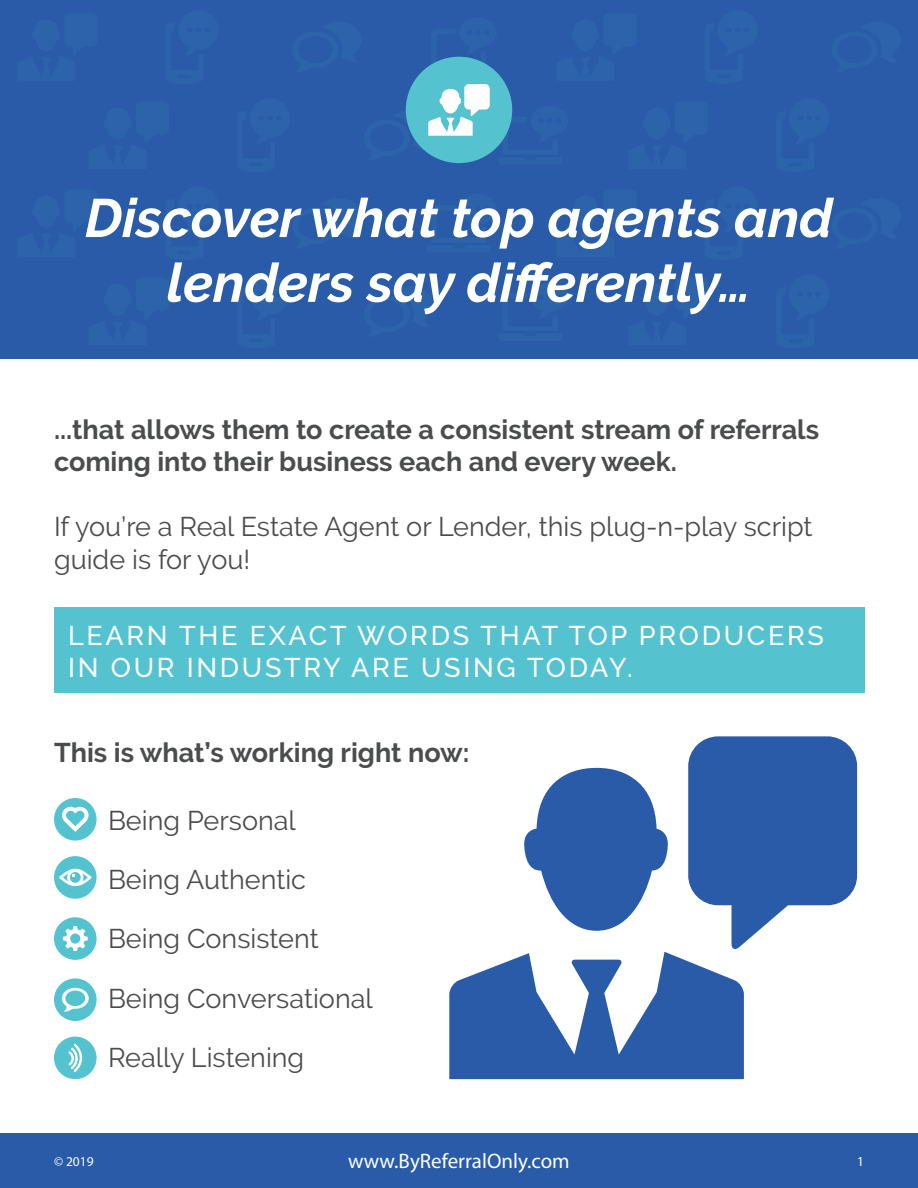
<style>
.page{position:relative;width:918px;height:1188px;background:#fff}
.page>*{position:absolute;margin:0;border:0;box-sizing:border-box;transform-origin:0 0}
.t1{font:italic 700 54px/64.8px "Raleway";color:#fff;text-align:center}
.t2{font:27px/59.4px "Raleway";color:#4b4c4d}
.t3{font:700 27px/32.4px "Raleway";color:#4b4c4d}
.t4{font:500 27px/32.4px "Raleway";letter-spacing:.1em;color:#fff}
.t5{font:21px "Myriad Pro";color:#fff}
.t6{font:13.5px "Myriad Pro";color:#fff}
</style>
<div class="page">
<div style="left:0;top:1134px;width:918px;height:54px;background:#295ba9"></div>
<div style="left:0;top:0;width:918px;height:359px;background:#295ba9"></div>
<svg style="left:428px;top:56px;width:69px;height:17px"></svg>
<svg style="left:498px;top:107px;width:15px;height:39px"></svg>
<div style="left:406px;top:57px;width:106px;height:106px;background:#54c2cf;border-radius:50%"></div>
<svg style="left:405px;top:84px;width:85px;height:77px"></svg>
<div style="left:54px;top:608px;width:810px;height:85px;background:#54c2cf"></div>
<div style="left:54px;top:798px;width:43px;height:43px;background:#54c2cf;border-radius:50%"></div>
<svg style="left:62px;top:806px;width:27px;height:26px"></svg>
<div style="left:54px;top:856px;width:43px;height:43px;background:#54c2cf;border-radius:50%"></div>
<div style="left:54px;top:917px;width:43px;height:43px;background:#54c2cf;border-radius:50%"></div>
<div style="left:54px;top:978px;width:43px;height:43px;background:#54c2cf;border-radius:50%"></div>
<svg style="left:59px;top:869px;width:33px;height:17px"></svg>
<div style="left:54px;top:1037px;width:43px;height:42px;background:#54c2cf;border-radius:50%"></div>
<svg style="left:68px;top:1043px;width:15px;height:29px"></svg>
<svg style="left:62px;top:988px;width:27px;height:24px"></svg>
<svg style="left:63px;top:926px;width:25px;height:25px"></svg>
<svg style="left:449px;top:736px;width:408px;height:343px"></svg>
<h1 class="t1" style="left:85px;top:189px;width:749px">Discover what top agents and lenders say differently…</h1>
<p class="t3" style="left:54px;top:416px;width:767px">...that allows them to create a consistent stream of referrals coming into their business each and every week.</p>
<p class="t2" style="left:54px;top:512px;width:760px;line-height:32.4px">If you’re a Real Estate Agent or Lender, this plug-n-play script guide is for you!</p>
<p class="t4" style="left:68px;top:620px;width:757px">LEARN THE EXACT WORDS THAT TOP PRODUCERS<br>IN OUR INDUSTRY ARE USING TODAY.</p>
<p class="t3" style="left:54px;top:738px;width:417px">This is what’s working right now:</p>
<p class="t2" style="left:108px;top:792px;width:189px">Being Personal</p>
<p class="t2" style="left:108px;top:851px;width:266px">Being Authentic<br>Being Consistent<br>Being Conversational<br>Really Listening</p>
<p class="t6" style="left:54px;top:1156px;width:41px">© 2019</p>
<p class="t5" style="left:348px;top:1153px;width:223px">www.ByReferralOnly.com</p>
<p class="t6" style="left:857px;top:1156px;width:8px">1</p>
</div>
